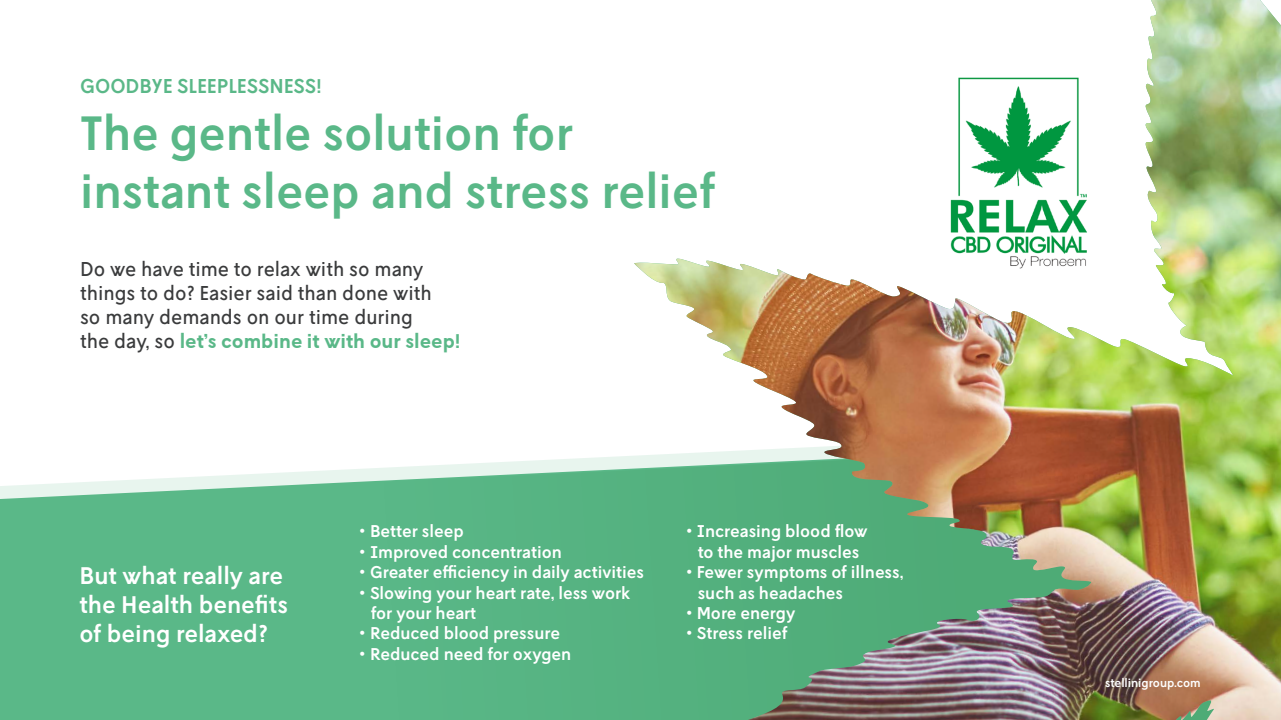
<style>
.page{position:relative;width:1281px;height:720px;background:#fff}
.page>*{position:absolute;margin:0;border:0;box-sizing:border-box;transform-origin:0 0}
.t1{font:500 48px/57.6px "L10";color:#5ab888}
.t2{font:500 24px/28.8px "L10";color:#fff}
.t3{font:20px/24px "L10";color:#3a3b3c}
.t4{font:500 20px "L10";color:#5ab888}
.t5{font:500 17px/20.4px "L10";color:#fff}
.t6{font:500 12px "L10";color:#fff}
.s1{font-weight:600;color:#5ab888}
</style>
<div class="page">
<svg style="left:0;top:456px;width:634px;height:264px;fill:#5ab888"></svg>
<img style="left:634px;top:0;width:646px;height:720px">
<img style="left:634px;top:0;width:599px;height:590px">
<p class="t4" style="left:80px;top:74px;width:243px">GOODBYE SLEEPLESSNESS!</p>
<h1 class="t1" style="left:80px;top:106px;width:636px">The gentle solution for instant sleep and stress relief</h1>
<p class="t3" style="left:80px;top:257px;width:382px">Do we have time to relax with so many things to do? Easier said than done with<br>so many demands on our time during<br>the day, so <span class="s1">let’s combine it with our sleep!</span></p>
<h2 class="t2" style="left:79px;top:562px;width:210px">But what really are the Health benefits of being relaxed?</h2>
<p class="t5" style="left:359px;top:522px;width:106px">• Better sleep</p>
<p class="t5" style="left:359px;top:542px;width:204px">• Improved concentration</p>
<p class="t5" style="left:359px;top:562px;width:286px">• Greater efficiency in daily activities</p>
<p class="t5" style="left:371px;top:583px;width:261px;text-indent:-12px">• Slowing your heart rate, less work for your heart</p>
<p class="t5" style="left:359px;top:624px;width:202px">• Reduced blood pressure</p>
<p class="t5" style="left:359px;top:644px;width:214px">• Reduced need for oxygen</p>
<p class="t5" style="left:685px;top:522px;width:183px;text-align:center">• Increasing blood flow to the major muscles</p>
<p class="t5" style="left:697px;top:562px;width:207px;text-indent:-12px">• Fewer symptoms of illness, such as headaches</p>
<p class="t5" style="left:685px;top:603px;width:111px">• More energy</p>
<p class="t5" style="left:685px;top:624px;width:103px">• Stress relief</p>
<p class="t6" style="left:1104px;top:676px;width:97px">stellinigroup.com</p>
</div>
